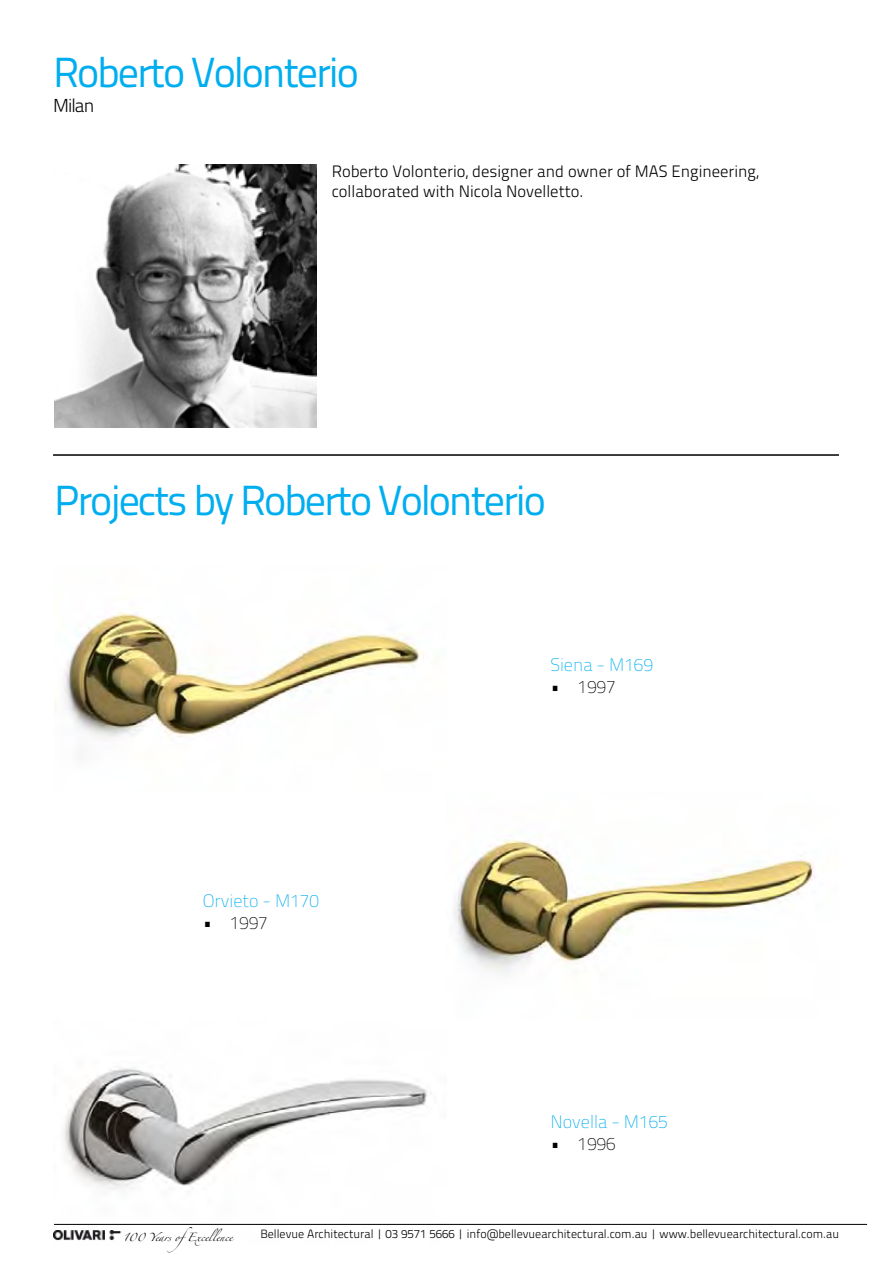
<style>
.page{position:relative;width:893px;height:1263px;background:#fff}
.page>*{position:absolute;margin:0;border:0;box-sizing:border-box;transform-origin:0 0}
.t1{font:42px "Titillium Text 25 L 400 wt";letter-spacing:-.05em;color:#00aeef}
.t2{font:18.75px "Titillium Text 25 L 250 wt";letter-spacing:-.05em;color:#000}
.t3{font:18px "Titillium Text 25 L 1 wt";color:#00aeef}
.t4{font:18px "Titillium Text 25 L 1 wt";color:#000}
.t5{font:16.5px/19.8px "Titillium Text 25 L 250 wt";color:#000}
.t6{font:12px "Titillium Text 25 L 250 wt";color:#000}
.t7{font:7.5px "Zapfino";color:#000}
</style>
<div class="page">
<img style="left:63px;top:612px;width:361px;height:127px">
<img style="left:454px;top:839px;width:361px;height:136px">
<img style="left:54px;top:1068px;width:392px;height:165px">
<img style="left:53px;top:1231px;width:68px;height:10px">
<hr style="left:54px;top:1224px;width:813px;height:1px;background:#000">
<hr style="left:53px;top:454px;width:786px;height:2px;background:#000">
<img style="left:54px;top:165px;width:263px;height:262px">
<h1 class="t1" style="left:53px;top:41px;width:307px">Roberto Volonterio</h1>
<h2 class="t2" style="left:53px;top:92px;width:43px">Milan</h2>
<h3 class="t5" style="left:332px;top:160px;width:429px">Roberto Volonterio, designer and owner of MAS Engineering, collaborated with Nicola Novelletto.</h3>
<h1 class="t1" style="left:54px;top:469px;width:493px">Projects by Roberto Volonterio</h1>
<h3 class="t3" style="left:203px;top:888px;width:118px">Orvieto - M170</h3>
<h3 class="t4" style="left:203px;top:910px;width:67px">• 1997</h3>
<h3 class="t3" style="left:550px;top:652px;width:104px">Siena - M169</h3>
<h3 class="t4" style="left:550px;top:674px;width:67px">• 1997</h3>
<h3 class="t3" style="left:550px;top:1109px;width:119px">Novella - M165</h3>
<h3 class="t4" style="left:550px;top:1131px;width:67px">• 1996</h3>
<p class="t7" style="left:124px;top:1234px;width:111px">100 Years ofExcellence</p>
<p class="t6" style="left:260px;top:1225px;width:580px">Bellevue Architectural | 03 9571 5666 | info@bellevuearchitectural.com.au | www.bellevuearchitectural.com.au</p>
</div>
